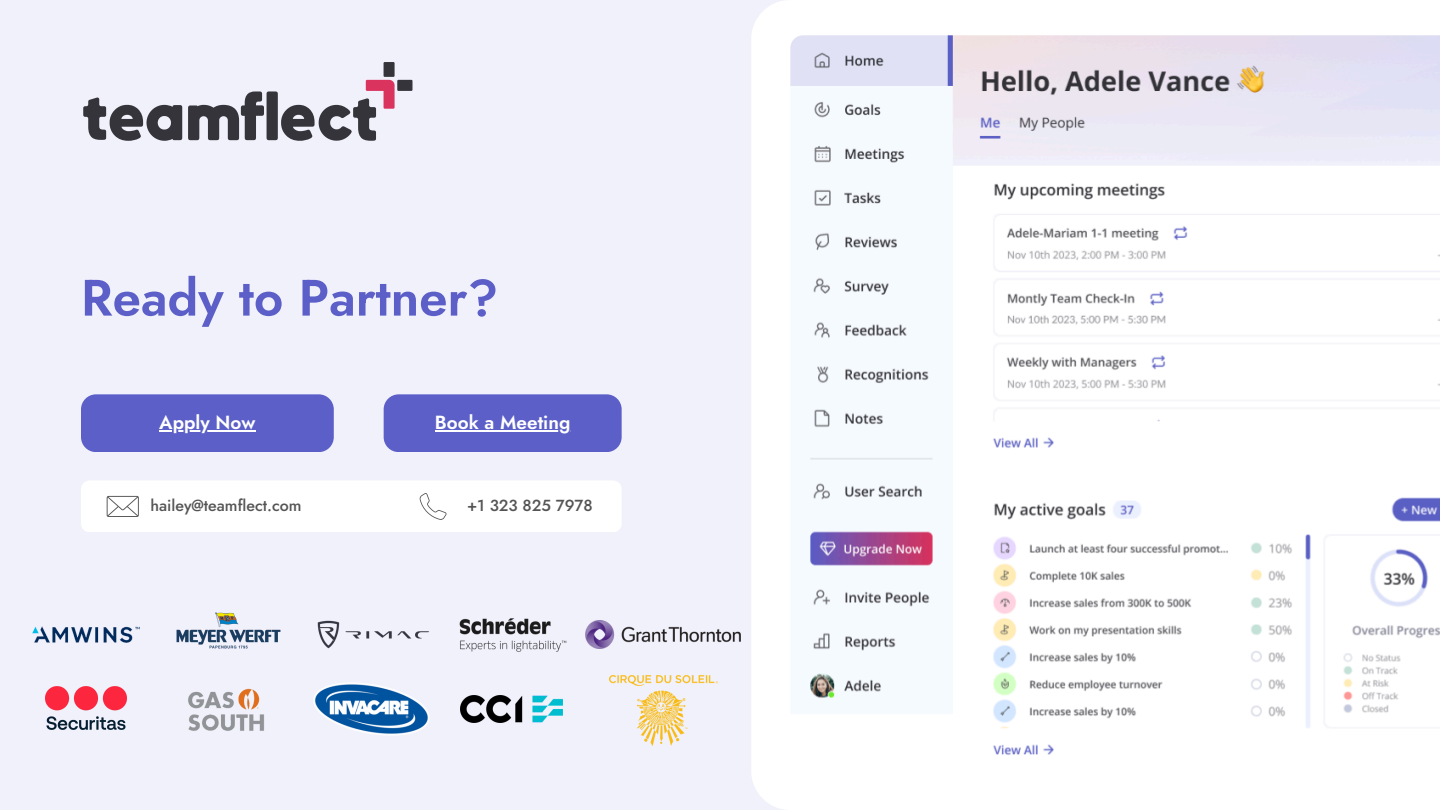
<style>
.page{position:relative;width:1440px;height:810px;background:#f1f1fb}
.page>*{position:absolute;margin:0;border:0;box-sizing:border-box;transform-origin:0 0}
.t1{font:600 51px "Jost";color:#5b5fc7}
.t2{font:600 19px "Jost";color:#fff}
.t3{font:500 16px "Jost";color:#545454}
</style>
<div class="page">
<div style="left:81px;top:394px;width:253px;height:58px;background:#5b5fc7;border-radius:15px"></div>
<hr style="left:159px;top:430px;width:97px;height:2px;background:#fff">
<svg style="left:188px;top:91px;width:76px;height:49px"></svg>
<div style="left:267px;top:91px;width:11px;height:49px;background:#34343a;border-radius:3px"></div>
<svg style="left:83px;top:98px;width:99px;height:43px"></svg>
<svg style="left:281px;top:62px;width:132px;height:79px"></svg>
<div style="left:384px;top:394px;width:238px;height:58px;background:#5b5fc7;border-radius:15px"></div>
<hr style="left:435px;top:430px;width:135px;height:2px;background:#fff">
<div style="left:752px;top:0;width:688px;height:810px;background:#fff"></div>
<img style="left:317px;top:621px;width:112px;height:27px">
<div style="left:81px;top:480px;width:541px;height:52px;background:#fff;border-radius:9px"></div>
<svg style="left:107px;top:496px;width:32px;height:21px"></svg>
<svg style="left:419px;top:493px;width:27px;height:27px"></svg>
<img style="left:790px;top:35px;width:650px;height:763px">
<img style="left:459px;top:618px;width:108px;height:78px">
<img style="left:460px;top:696px;width:102px;height:27px">
<img style="left:188px;top:688px;width:76px;height:43px">
<img style="left:176px;top:612px;width:105px;height:37px">
<img style="left:32px;top:626px;width:108px;height:17px">
<img style="left:46px;top:687px;width:81px;height:43px">
<img style="left:609px;top:675px;width:109px;height:71px">
<img style="left:586px;top:620px;width:154px;height:29px">
<img style="left:314px;top:683px;width:115px;height:52px">
<p class="t1" style="left:81px;top:261px;width:419px">Ready to Partner?</p>
<p class="t2" style="left:159px;top:409px;width:98px">Apply Now</p>
<h1 class="t2" style="left:435px;top:409px;width:137px">Book a Meeting</h1>
<p class="t3" style="left:150px;top:494px;width:153px">hailey@teamflect.com</p>
<p class="t3" style="left:467px;top:494px;width:127px">+1 323 825 7978</p>
</div>
